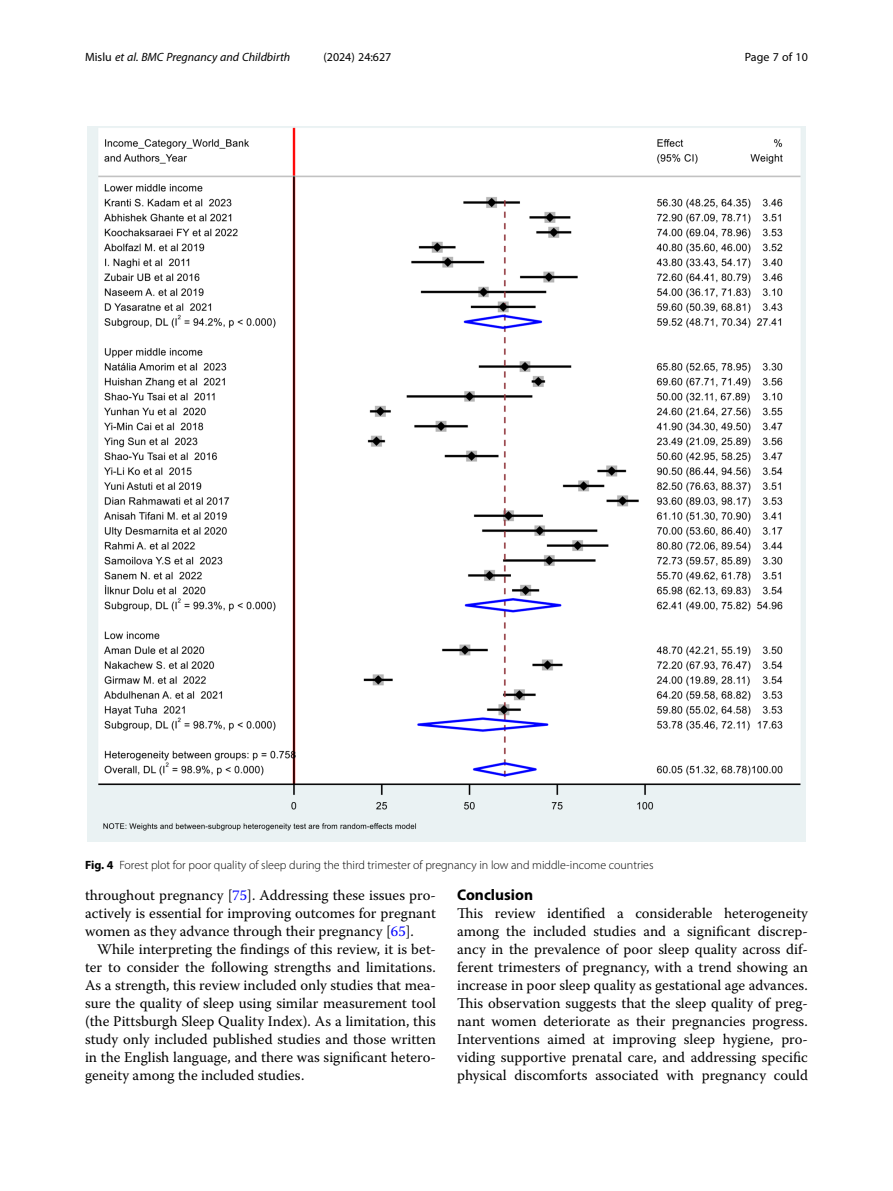
<style>
.page{position:relative;width:893px;height:1191px;background:#fff}
.page>*{position:absolute;margin:0;border:0;box-sizing:border-box;transform-origin:0 0}
.Head_1{font:700 15.45px "Myriad Pro";color:#000}
.Body_Text_Indent{font:14.7px/18px "Warnock Pro";color:#000;text-align:justify}
.Body_Text{font:14.7px/18px "Warnock Pro";color:#000;text-align:justify}
.Figure_Caption{font:300 12px "Myriad Pro";color:#000}
.t1{font:italic 12px "Myriad Pro";color:#000}
.t2{font:12px "Myriad Pro";color:#000}
.s1{font-style:normal}
.s2{font-weight:700}
.s3{color:#00f}
</style>
<div class="page">
<img style="left:87px;top:126px;width:719px;height:715px">
<p class="t1" style="left:85px;top:50px;width:207px"><span class="s1">Mislu</span> et al. BMC Pregnancy and Childbirth</p>
<p class="t2" style="left:323px;top:50px;width:70px">(2024) 24:627</p>
<p class="t2" style="left:745px;top:50px;width:65px">Page 7 of 10</p>
<p class="Figure_Caption" style="left:85px;top:857px;width:570px"><span class="s2">Fig. 4</span> Forest plot for poor quality of sleep during the third trimester of pregnancy in low and middle-income countries</p>
<p class="Body_Text_Indent" style="left:85px;top:886px;width:352px">throughout pregnancy [<span class="s3">75</span>]. Addressing these issues pro&shy;actively is essential for improving outcomes for pregnant women as they advance through their pregnancy [<span class="s3">65</span>].</p>
<p class="Body_Text_Indent" style="left:85px;top:940px;width:352px;text-indent:12px">While interpreting the findings of this review, it is bet&shy;ter to consider the following strengths and limitations.<br>As a strength, this review included only studies that mea&shy;sure the quality of sleep using similar measurement tool (the Pittsburgh Sleep Quality Index). As a limitation, this study only included published studies and those written in the English language, and there was significant hetero&shy;geneity among the included studies.</p>
<p class="Head_1" style="left:457px;top:885px;width:77px">Conclusion</p>
<p class="Body_Text" style="left:457px;top:904px;width:352px">This review identified a considerable heterogeneity among the included studies and a significant discrep&shy;ancy in the prevalence of poor sleep quality across dif&shy;ferent trimesters of pregnancy, with a trend showing an increase in poor sleep quality as gestational age advances.<br>This observation suggests that the sleep quality of preg&shy;nant women deteriorate as their pregnancies progress.<br>Interventions aimed at improving sleep hygiene, pro&shy;viding supportive prenatal care, and addressing specific physical discomforts associated with pregnancy could</p>
</div>
